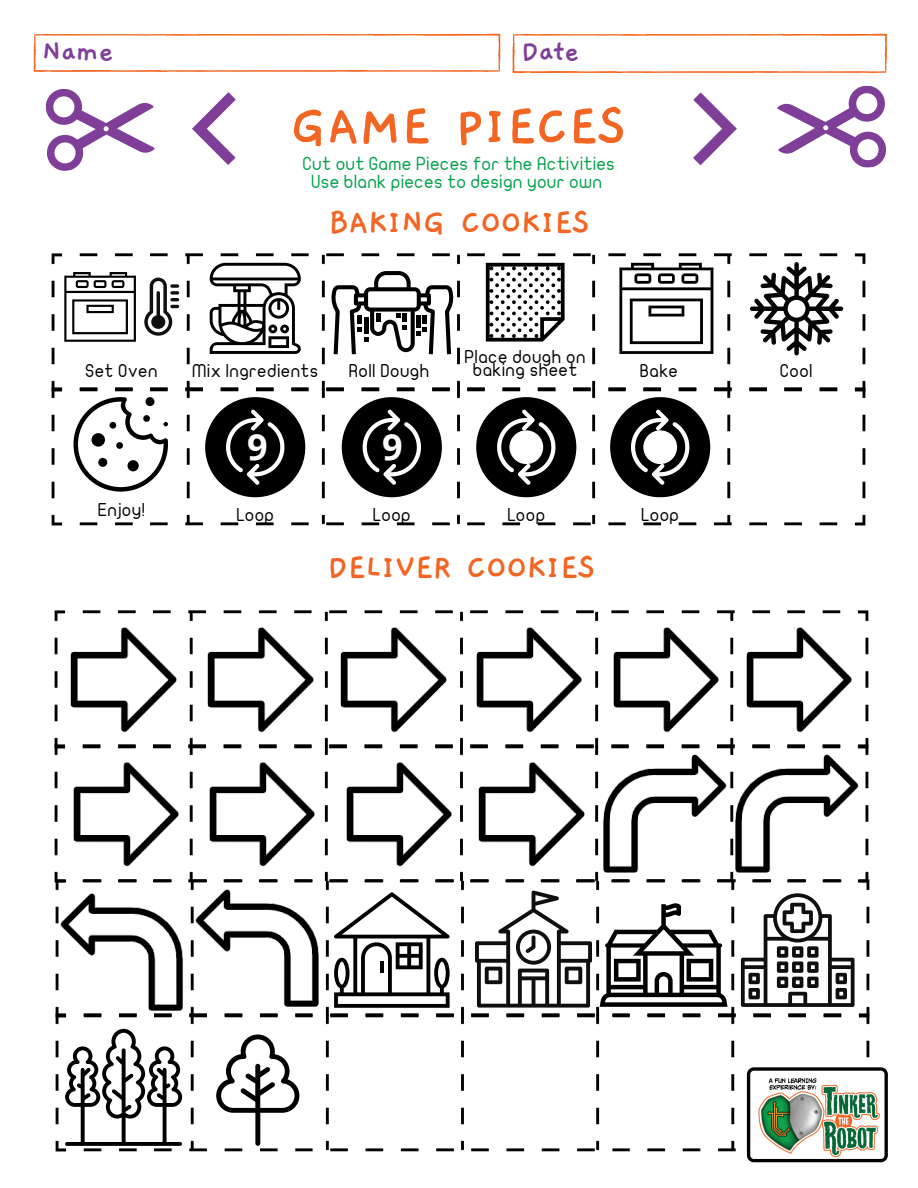
<style>
.page{position:relative;width:918px;height:1188px;background:#fff}
.page>*{position:absolute;margin:0;border:0;box-sizing:border-box;transform-origin:0 0}
.t1{font:700 59.25px "Gaegu";color:#f26522}
.t2{font:700 36px "Gaegu";color:#f26522}
.t3{font:700 36px "Open Sans";color:#fefefe}
.t4{font:700 31.5px "Gaegu";color:#7f3f98}
.t5{font:18.3px "JF Flat";letter-spacing:-.01em;color:#00a14b}
.t6{font:18px/13.5px "JF Flat";color:#000;text-align:center}
</style>
<div class="page">
<svg style="left:34px;top:34px;width:466px;height:38px"></svg>
<svg style="left:512px;top:34px;width:375px;height:39px"></svg>
<svg style="left:192px;top:92px;width:44px;height:73px"></svg>
<svg style="left:693px;top:92px;width:44px;height:73px"></svg>
<img style="left:51px;top:414px;width:815px;height:112px">
<img style="left:51px;top:253px;width:815px;height:146px">
<img style="left:54px;top:771px;width:815px;height:85px">
<img style="left:54px;top:610px;width:815px;height:146px">
<svg style="left:64px;top:272px;width:72px;height:70px"></svg>
<svg style="left:74px;top:397px;width:94px;height:95px"></svg>
<svg style="left:210px;top:263px;width:91px;height:91px"></svg>
<svg style="left:331px;top:271px;width:123px;height:83px"></svg>
<svg style="left:486px;top:263px;width:79px;height:79px"></svg>
<svg style="left:619px;top:263px;width:94px;height:91px"></svg>
<svg style="left:144px;top:278px;width:35px;height:58px"></svg>
<svg style="left:750px;top:262px;width:93px;height:93px"></svg>
<svg style="left:205px;top:397px;width:100px;height:100px"></svg>
<img style="left:55px;top:1040px;width:828px;height:123px">
<img style="left:54px;top:871px;width:816px;height:164px">
<svg style="left:216px;top:1035px;width:83px;height:111px"></svg>
<svg style="left:334px;top:892px;width:116px;height:116px"></svg>
<svg style="left:65px;top:1029px;width:117px;height:117px"></svg>
<svg style="left:475px;top:891px;width:117px;height:117px"></svg>
<svg style="left:741px;top:893px;width:114px;height:114px"></svg>
<svg style="left:600px;top:903px;width:128px;height:104px"></svg>
<svg style="left:342px;top:397px;width:100px;height:100px"></svg>
<img style="left:68px;top:625px;width:112px;height:110px">
<img style="left:599px;top:752px;width:129px;height:124px">
<img style="left:205px;top:625px;width:112px;height:110px">
<img style="left:338px;top:625px;width:112px;height:110px">
<img style="left:474px;top:625px;width:111px;height:110px">
<img style="left:611px;top:625px;width:111px;height:110px">
<img style="left:744px;top:625px;width:111px;height:110px">
<img style="left:731px;top:752px;width:129px;height:124px">
<img style="left:58px;top:891px;width:129px;height:123px">
<img style="left:194px;top:887px;width:128px;height:124px">
<img style="left:71px;top:762px;width:111px;height:105px">
<img style="left:207px;top:762px;width:111px;height:105px">
<img style="left:344px;top:762px;width:111px;height:105px">
<img style="left:477px;top:762px;width:111px;height:105px">
<svg style="left:747px;top:1067px;width:141px;height:95px"></svg>
<img style="left:757px;top:1079px;width:122px;height:79px">
<svg style="left:46px;top:89px;width:109px;height:82px"></svg>
<svg style="left:777px;top:86px;width:109px;height:82px"></svg>
<svg style="left:476px;top:397px;width:100px;height:100px"></svg>
<div style="left:509px;top:430px;width:34px;height:34px;background:#fefefe;border-radius:50%"></div>
<svg style="left:610px;top:397px;width:100px;height:100px"></svg>
<div style="left:643px;top:430px;width:34px;height:34px;background:#fefefe;border-radius:50%"></div>
<p class="t4" style="left:42px;top:37px;width:73px">Name</p>
<p class="t4" style="left:521px;top:37px;width:60px">Date</p>
<p class="t1" style="left:290px;top:97px;width:339px">GAME PIECES</p>
<p class="t5" style="left:303px;top:155px;width:314px">Cut out Game Pieces for the Activities</p>
<p class="t5" style="left:311px;top:173px;width:293px">Use blank pieces to design your own</p>
<p class="t2" style="left:328px;top:204px;width:264px">BAKING COOKIES</p>
<p class="t6" style="left:464px;top:350px;width:123px">Place dough on baking sheet</p>
<p class="t6" style="left:85px;top:365px;width:74px">Set Oven</p>
<p class="t6" style="left:192px;top:365px;width:128px">Mix Ingredients</p>
<p class="t6" style="left:349px;top:365px;width:82px">Roll Dough</p>
<p class="t6" style="left:640px;top:365px;width:40px">Bake</p>
<p class="t6" style="left:780px;top:365px;width:35px">Cool</p>
<p class="t3" style="left:247px;top:422px;width:22px">9</p>
<p class="t3" style="left:382px;top:422px;width:22px">9</p>
<p class="t6" style="left:98px;top:503px;width:49px">Enjoy!</p>
<p class="t6" style="left:236px;top:508px;width:40px">Loop</p>
<p class="t6" style="left:373px;top:508px;width:40px">Loop</p>
<p class="t6" style="left:507px;top:508px;width:40px">Loop</p>
<p class="t6" style="left:641px;top:508px;width:40px">Loop</p>
<p class="t2" style="left:327px;top:550px;width:271px">DELIVER COOKIES</p>
</div>
